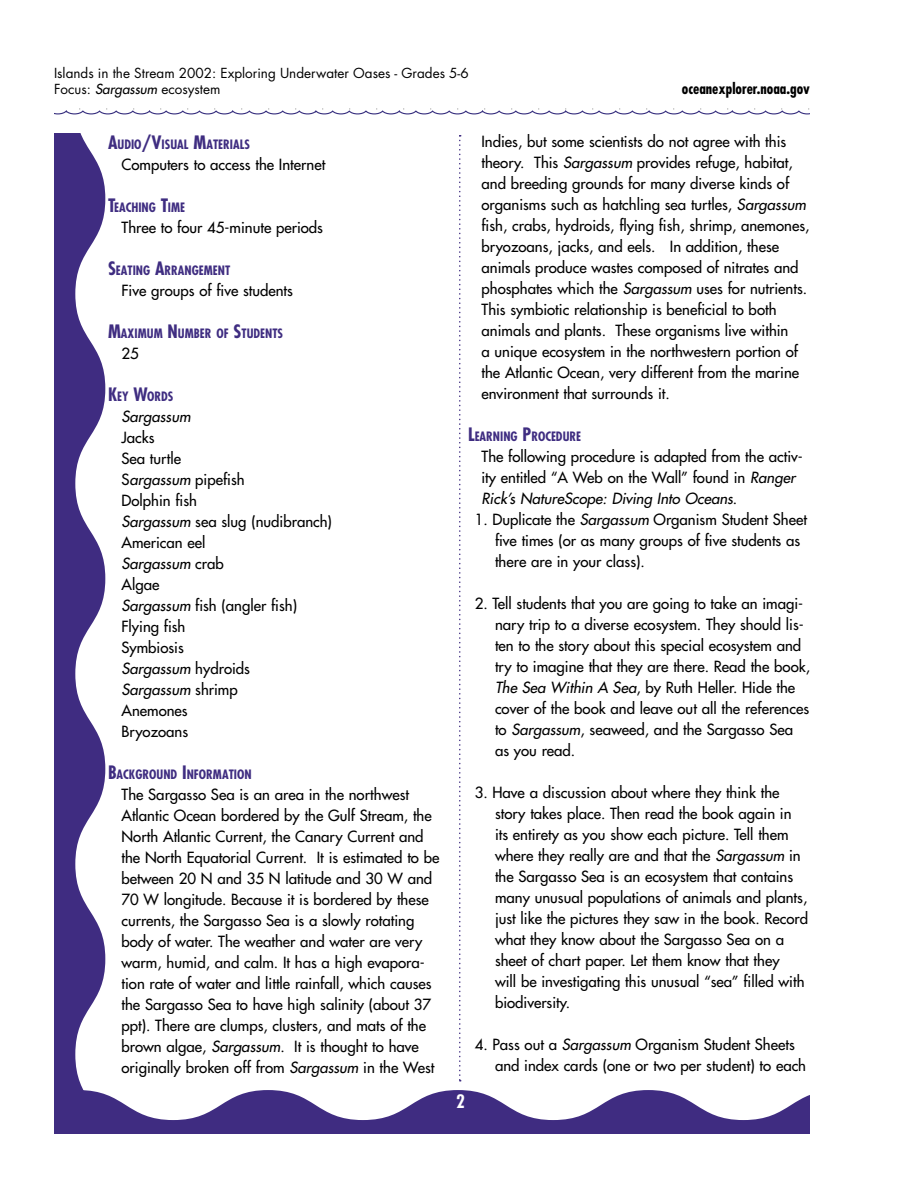
<style>
.page{position:relative;width:918px;height:1188px;background:#fff}
.page>*{position:absolute;margin:0;border:0;box-sizing:border-box;transform-origin:0 0}
.t1{font:700 condensed 18px "Futura";color:#fff}
.body_text_lists{font:15px/21px "Futura";color:#000}
.LP__txt{font:15px/21px "Futura";color:#000}
.body_text_lists-2{font:italic 15px "Futura";color:#000}
.t2{font:700 condensed 15px "Futura";color:#000}
.t3{font:13.5px "Futura";color:#000}
.Sub_head{font:700 condensed 12.6px "Futura";color:#3f2d81}
.s1{font-style:italic}
.s2{font-size:18px}
.s3{font-style:normal}
</style>
<div class="page">
<svg style="left:54px;top:134px;width:51px;height:956px;fill:#3f2c81"></svg>
<svg style="left:54px;top:1090px;width:756px;height:44px"></svg>
<svg style="left:54px;top:108px;width:756px;height:7px"></svg>
<svg style="left:459px;top:135px;width:2px;height:947px"></svg>
<p class="t3" style="left:54px;top:64px;width:416px">Islands in the Stream 2002: Exploring Underwater Oases - Grades 5-6</p>
<p class="t3" style="left:54px;top:80px;width:168px">Focus: <span class="s1">Sargassum</span> ecosystem</p>
<p class="t2" style="left:682px;top:79px;width:130px">oceanexplorer.noaa.gov</p>
<p class="Sub_head" style="left:108px;top:137px;width:144px"><span class="s2">A</span>UDIO<span class="s2">/V</span>ISUAL <span class="s2">M</span>ATERIALS</p>
<p class="body_text_lists" style="left:122px;top:154px;width:205px">Computers to access the Internet</p>
<p class="Sub_head" style="left:108px;top:200px;width:79px"><span class="s2">T</span>EACHING <span class="s2">T</span>IME</p>
<p class="body_text_lists" style="left:122px;top:217px;width:203px">Three to four 45-minute periods</p>
<p class="Sub_head" style="left:108px;top:263px;width:124px"><span class="s2">S</span>EATING <span class="s2">A</span>RRANGEMENT</p>
<p class="body_text_lists" style="left:122px;top:280px;width:173px">Five groups of five students</p>
<p class="Sub_head" style="left:108px;top:326px;width:177px"><span class="s2">M</span>AXIMUM <span class="s2">N</span>UMBER OF <span class="s2">S</span>TUDENTS</p>
<p class="body_text_lists" style="left:122px;top:343px;width:19px">25</p>
<p class="Sub_head" style="left:108px;top:389px;width:67px"><span class="s2">K</span>EY <span class="s2">W</span>ORDS</p>
<p class="body_text_lists-2" style="left:122px;top:407px;width:71px">Sargassum</p>
<p class="body_text_lists" style="left:122px;top:427px;width:35px">Jacks</p>
<p class="body_text_lists" style="left:122px;top:448px;width:61px">Sea turtle</p>
<p class="body_text_lists" style="left:122px;top:469px;width:125px">S<span class="s1">argassum</span> pipefish</p>
<p class="body_text_lists" style="left:122px;top:490px;width:77px">Dolphin fish</p>
<p class="body_text_lists" style="left:122px;top:511px;width:212px"><span class="s1">Sargassum</span> sea slug (nudibranch)</p>
<p class="body_text_lists" style="left:122px;top:532px;width:85px">American eel</p>
<p class="body_text_lists-2" style="left:122px;top:554px;width:104px">Sargassum <span class="s3">crab</span></p>
<p class="body_text_lists" style="left:122px;top:574px;width:39px">Algae</p>
<p class="body_text_lists" style="left:122px;top:595px;width:177px"><span class="s1">Sargassum</span> fish (angler fish)</p>
<p class="body_text_lists" style="left:122px;top:616px;width:65px">Flying fish</p>
<p class="body_text_lists" style="left:122px;top:637px;width:64px">Symbiosis</p>
<p class="body_text_lists-2" style="left:122px;top:659px;width:130px">Sargassum <span class="s3">hydroids</span></p>
<p class="body_text_lists-2" style="left:122px;top:680px;width:118px">Sargassum <span class="s3">shrimp</span></p>
<p class="body_text_lists" style="left:122px;top:700px;width:68px">Anemones</p>
<p class="body_text_lists" style="left:122px;top:721px;width:68px">Bryozoans</p>
<p class="Sub_head" style="left:108px;top:767px;width:145px"><span class="s2">B</span>ACKGROUND <span class="s2">I</span>NFORMATION</p>
<p class="body_text_lists" style="left:122px;top:784px;width:320px">The Sargasso Sea is an area in the northwest Atlantic Ocean bordered by the Gulf Stream, the North Atlantic Current, the Canary Current and the North Equatorial Current. It is estimated to be between 20 N and 35 N latitude and 30 W and 70 W longitude. Because it is bordered by these currents, the Sargasso Sea is a slowly rotating body of water. The weather and water are very warm, humid, and calm. It has a high evapora&shy;tion rate of water and little rainfall, which causes the Sargasso Sea to have high salinity (about 37 ppt). There are clumps, clusters, and mats of the brown algae, <span class="s1">Sargassum</span>. It is thought to have originally broken off from <span class="s1">Sargassum</span> in the West</p>
<p class="body_text_lists" style="left:482px;top:131px;width:330px">Indies, but some scientists do not agree with this theory. This <span class="s1">Sargassum</span> provides refuge, habitat, and breeding grounds for many diverse kinds of organisms such as hatchling sea turtles, <span class="s1">Sargassum </span>fish, crabs, hydroids, flying fish, shrimp, anemones, bryozoans, jacks, and eels. In addition, these animals produce wastes composed of nitrates and phosphates which the <span class="s1">Sargassum</span> uses for nutrients.<br>This symbiotic relationship is beneficial to both animals and plants. These organisms live within<br>a unique ecosystem in the northwestern portion of the Atlantic Ocean, very different from the marine environment that surrounds it.</p>
<p class="Sub_head" style="left:468px;top:428px;width:115px"><span class="s2">L</span>EARNING <span class="s2">P</span>ROCEDURE</p>
<p class="body_text_lists" style="left:482px;top:446px;width:323px">The following procedure is adapted from the activ&shy;ity entitled “A Web on the Wall” found in <span class="s1">Ranger<br>Rick’s NatureScope: Diving Into Oceans</span>.</p>
<p class="LP__txt" style="left:495px;top:509px;width:314px;text-indent:-20px">1. Duplicate the <span class="s1">Sargassum</span> Organism Student Sheet five times (or as many groups of five students as there are in your class).</p>
<p class="LP__txt" style="left:495px;top:593px;width:317px;text-indent:-20px">2. Tell students that you are going to take an imagi&shy;nary trip to a diverse ecosystem. They should lis&shy;ten to the story about this special ecosystem and try to imagine that they are there. Read the book, <span class="s1">The Sea Within A Sea</span>, by Ruth Heller. Hide the cover of the book and leave out all the references to <span class="s1">Sargassum</span>, seaweed, and the Sargasso Sea as you read.</p>
<p class="LP__txt" style="left:495px;top:782px;width:315px;text-indent:-20px">3. Have a discussion about where they think the story takes place. Then read the book again in its entirety as you show each picture. Tell them where they really are and that the <span class="s1">Sargassum</span> in the Sargasso Sea is an ecosystem that contains many unusual populations of animals and plants, just like the pictures they saw in the book. Record what they know about the Sargasso Sea on a sheet of chart paper. Let them know that they<br>will be investigating this unusual “sea” filled with biodiversity.</p>
<p class="LP__txt" style="left:495px;top:1034px;width:313px;text-indent:-20px">4. Pass out a <span class="s1">Sargassum</span> Organism Student Sheets and index cards (one or two per student) to each</p>
<p class="t1" style="left:456px;top:1090px;width:10px">2</p>
</div>
